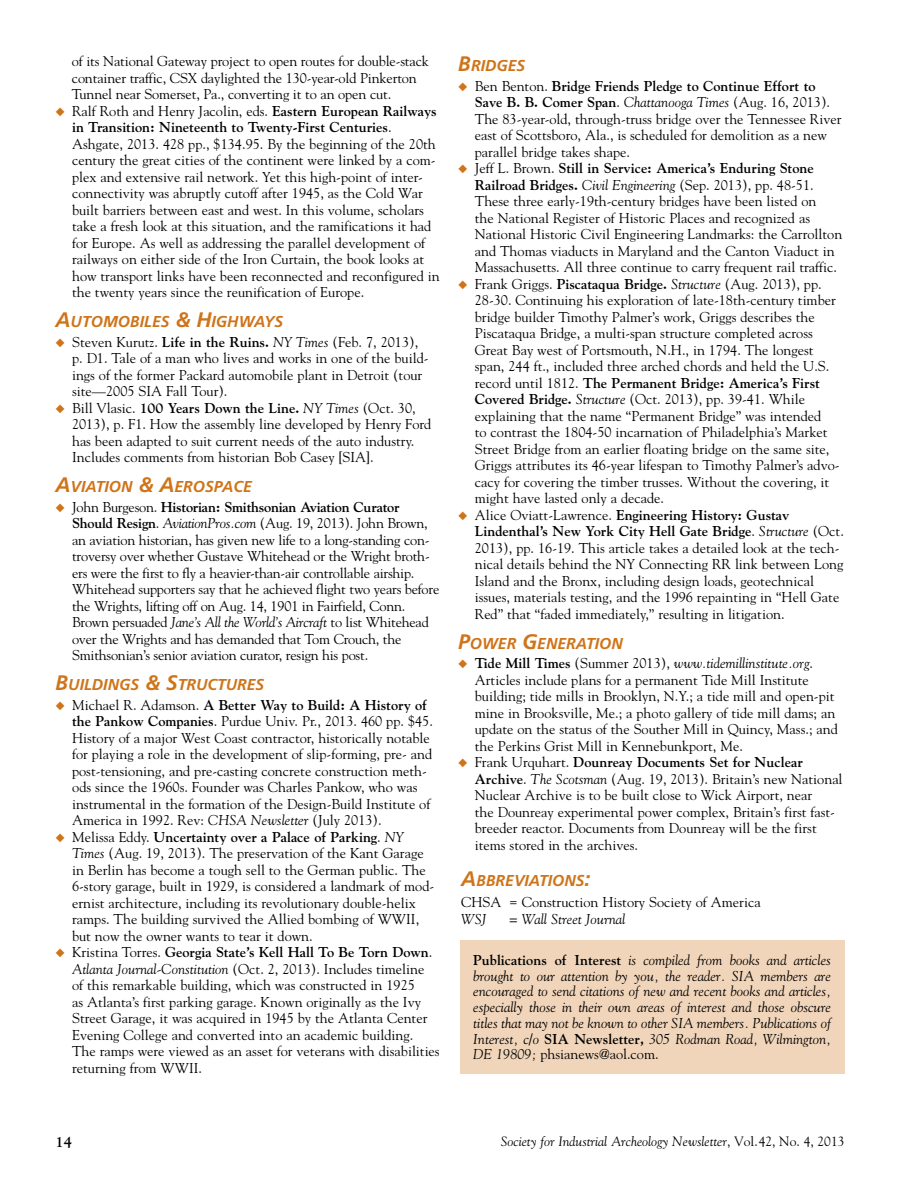
<style>
.page{position:relative;width:918px;height:1188px;background:#fff}
.page>*{position:absolute;margin:0;border:0;box-sizing:border-box;transform-origin:0 0}
.t1{font:italic 700 15.75px "Frutiger LT Std";color:#cf7419}
.t2{font:700 15px "Goudy Std";color:#000}
.t3{font:14.25px/16.5px "Goudy Std";color:#000}
.t4{font:italic 14.25px/15.8px "Goudy Std";color:#000;text-align:justify}
.t5{font:italic 13.5px "Goudy Std";color:#000}
.s1{color:#cf7419}
.s2{font-weight:700}
.s3{font-size:21px}
.s4{font-style:italic}
.s5{font-weight:700;font-style:normal}
.s6{font-style:normal}
</style>
<div class="page">
<div style="left:460px;top:941px;width:384px;height:133px;background:#f1d5ba"></div>
<p class="t3" style="left:72px;top:53px;width:359px">of its National Gateway project to open routes for double-stack container traffic, CSX daylighted the 130-year-old Pinkerton<br>Tunnel near Somerset, Pa., converting it to an open cut.</p>
<p class="t3" style="left:72px;top:102px;width:369px;text-indent:-17px"><span class="s1">◆</span> Ralf Roth and Henry Jacolin, eds. <span class="s2">Eastern European Railways in Transition: Nineteenth to Twenty-First Centuries</span>.<br>Ashgate, 2013. 428 pp., $134.95. By the beginning of the 20th century the great cities of the continent were linked by a com&shy;plex and extensive rail network. Yet this high-point of inter&shy;connectivity was abruptly cutoff after 1945, as the Cold War built barriers between east and west. In this volume, scholars take a fresh look at this situation, and the ramifications it had for Europe. As well as addressing the parallel development of railways on either side of the Iron Curtain, the book looks at how transport links have been reconnected and reconfigured in the twenty years since the reunification of Europe.</p>
<p class="t1" style="left:56px;top:312px;width:229px"><span class="s3">A</span>UTOMOBILES <span class="s3">&amp; H</span>IGHWAYS</p>
<p class="t3" style="left:72px;top:333px;width:358px;text-indent:-17px"><span class="s1">◆</span> Steven Kurutz. <span class="s2">Life in the Ruins.</span> <span class="s4">NY Times</span> (Feb. 7, 2013), p. D1. Tale of a man who lives and works in one of the build&shy;ings of the former Packard automobile plant in Detroit (tour site—2005 SIA Fall Tour).</p>
<p class="t3" style="left:72px;top:399px;width:361px;text-indent:-17px"><span class="s1">◆</span> Bill Vlasic. <span class="s2">100 Years Down the Line.</span> <span class="s4">NY Times</span> (Oct. 30, 2013), p. F1. How the assembly line developed by Henry Ford has been adapted to suit current needs of the auto industry.<br>Includes comments from historian Bob Casey [SIA].</p>
<p class="t1" style="left:56px;top:477px;width:198px"><span class="s3">A</span>VIATION <span class="s3">&amp; A</span>EROSPACE</p>
<p class="t3" style="left:72px;top:498px;width:369px;text-indent:-17px"><span class="s1">◆</span> John Burgeson. <span class="s2">Historian: Smithsonian Aviation Curator Should Resign</span>. <span class="s4">AviationPros.com</span> (Aug. 19, 2013). John Brown, an aviation historian, has given new life to a long-standing con&shy;troversy over whether Gustave Whitehead or the Wright broth&shy;ers were the first to fly a heavier-than-air controllable airship.<br>Whitehead supporters say that he achieved flight two years before the Wrights, lifting off on Aug. 14, 1901 in Fairfield, Conn.<br>Brown persuaded <span class="s4">Jane’s All the World’s Aircraft</span> to list Whitehead over the Wrights and has demanded that Tom Crouch, the Smithsonian’s senior aviation curator, resign his post.</p>
<p class="t1" style="left:56px;top:675px;width:210px"><span class="s3">B</span>UILDINGS <span class="s3">&amp; S</span>TRUCTURES</p>
<p class="t3" style="left:72px;top:696px;width:362px;text-indent:-17px"><span class="s1">◆</span> Michael R. Adamson. <span class="s2">A Better Way to Build: A History of the Pankow Companies</span>. Purdue Univ. Pr., 2013. 460 pp. $45.<br>History of a major West Coast contractor, historically notable for playing a role in the development of slip-forming, pre- and post-tensioning, and pre-casting concrete construction meth&shy;ods since the 1960s. Founder was Charles Pankow, who was instrumental in the formation of the Design-Build Institute of America in 1992. Rev: <span class="s4">CHSA Newsletter</span> (July 2013).</p>
<p class="t3" style="left:72px;top:828px;width:364px;text-indent:-17px"><span class="s1">◆</span> Melissa Eddy. <span class="s2">Uncertainty over a Palace of Parking</span>. <span class="s4">NY Times</span> (Aug. 19, 2013). The preservation of the Kant Garage in Berlin has become a tough sell to the German public. The 6-story garage, built in 1929, is considered a landmark of mod&shy;ernist architecture, including its revolutionary double-helix ramps. The building survived the Allied bombing of WWII, but now the owner wants to tear it down.</p>
<p class="t3" style="left:72px;top:944px;width:369px;text-indent:-17px"><span class="s1">◆</span> Kristina Torres. <span class="s2">Georgia State’s Kell Hall To Be Torn Down</span>.<br><span class="s4">Atlanta Journal-Constitution</span> (Oct. 2, 2013). Includes timeline<br>of this remarkable building, which was constructed in 1925<br>as Atlanta’s first parking garage. Known originally as the Ivy Street Garage, it was acquired in 1945 by the Atlanta Center Evening College and converted into an academic building.<br>The ramps were viewed as an asset for veterans with disabilities returning from WWII.</p>
<p class="t4" style="left:473px;top:952px;width:359px"><span class="s5">Publications of Interest</span> is compiled from books and articles brought to our attention by you, the reader. SIA members are encouraged to send citations of new and recent books and articles, especially those in their own areas of interest and those obscure titles that may not be known to other SIA members. Publications of Interest, c/o <span class="s5">SIA Newsletter,</span> 305 Rodman Road, Wilmington, DE 19809; <span class="s6">phsianews@aol.com.</span></p>
<p class="t1" style="left:458px;top:57px;width:68px"><span class="s3">B</span>RIDGES</p>
<p class="t3" style="left:475px;top:77px;width:368px;text-indent:-17px"><span class="s1">◆</span> Ben Benton. <span class="s2">Bridge Friends Pledge to Continue Effort to Save B. B. Comer Span</span>. <span class="s4">Chattanooga Times</span> (Aug. 16, 2013).<br>The 83-year-old, through-truss bridge over the Tennessee River east of Scottsboro, Ala., is scheduled for demolition as a new parallel bridge takes shape.</p>
<p class="t3" style="left:475px;top:160px;width:369px;text-indent:-17px"><span class="s1">◆</span> Jeff L. Brown. <span class="s2">Still in Service: America’s Enduring Stone Railroad Bridges.</span> <span class="s4">Civil Engineering</span> (Sep. 2013), pp. 48-51.<br>These three early-19th-century bridges have been listed on<br>the National Register of Historic Places and recognized as National Historic Civil Engineering Landmarks: the Carrollton and Thomas viaducts in Maryland and the Canton Viaduct in Massachusetts. All three continue to carry frequent rail traffic.</p>
<p class="t3" style="left:475px;top:275px;width:366px;text-indent:-17px"><span class="s1">◆</span> Frank Griggs. <span class="s2">Piscataqua Bridge.</span> <span class="s4">Structure</span> (Aug. 2013), pp.<br>28-30. Continuing his exploration of late-18th-century timber bridge builder Timothy Palmer’s work, Griggs describes the Piscataqua Bridge, a multi-span structure completed across Great Bay west of Portsmouth, N.H., in 1794. The longest span, 244 ft., included three arched chords and held the U.S. record until 1812. <span class="s2">The Permanent Bridge: America’s First Covered Bridge.</span> <span class="s4">Structure</span> (Oct. 2013), pp. 39-41. While explaining that the name “Permanent Bridge” was intended<br>to contrast the 1804-50 incarnation of Philadelphia’s Market Street Bridge from an earlier floating bridge on the same site, Griggs attributes its 46-year lifespan to Timothy Palmer’s advo&shy;cacy for covering the timber trusses. Without the covering, it might have lasted only a decade.</p>
<p class="t3" style="left:475px;top:506px;width:371px;text-indent:-17px"><span class="s1">◆</span> Alice Oviatt-Lawrence. <span class="s2">Engineering History: Gustav Lindenthal’s New York City Hell Gate Bridge</span>. <span class="s4">Structure</span> (Oct.<br>2013), pp. 16-19. This article takes a detailed look at the tech&shy;nical details behind the NY Connecting RR link between Long Island and the Bronx, including design loads, geotechnical issues, materials testing, and the 1996 repainting in “Hell Gate Red” that “faded immediately,” resulting in litigation.</p>
<p class="t1" style="left:458px;top:634px;width:166px"><span class="s3">P</span>OWER <span class="s3">G</span>ENERATION</p>
<p class="t3" style="left:475px;top:655px;width:365px;text-indent:-17px"><span class="s1">◆</span> <span class="s2">Tide Mill Times</span> (Summer 2013), <span class="s4">www.tidemillinstitute.org</span>.<br>Articles include plans for a permanent Tide Mill Institute building; tide mills in Brooklyn, N.Y.; a tide mill and open-pit mine in Brooksville, Me.; a photo gallery of tide mill dams; an update on the status of the Souther Mill in Quincy, Mass.; and the Perkins Grist Mill in Kennebunkport, Me.</p>
<p class="t3" style="left:475px;top:754px;width:369px;text-indent:-17px"><span class="s1">◆</span> Frank Urquhart. <span class="s2">Dounreay Documents Set for Nuclear Archive</span>. <span class="s4">The Scotsman</span> (Aug. 19, 2013). Britain’s new National Nuclear Archive is to be built close to Wick Airport, near<br>the Dounreay experimental power complex, Britain’s first fast&shy;breeder reactor. Documents from Dounreay will be the first items stored in the archives.</p>
<p class="t1" style="left:461px;top:871px;width:131px"><span class="s3">A</span>BBREVIATIONS<span class="s3">:</span></p>
<p class="t3" style="left:461px;top:894px;width:301px">CHSA = Construction History Society of America</p>
<p class="t4" style="left:461px;top:911px;width:27px">WSJ</p>
<p class="t4" style="left:509px;top:911px;width:118px">= Wall Street Journal</p>
<p class="t2" style="left:56px;top:1133px;width:18px">14</p>
<p class="t5" style="left:501px;top:1133px;width:345px">Society for Industrial Archeology Newsletter<span class="s6">, Vol.42, No. 4, 2013</span></p>
</div>
